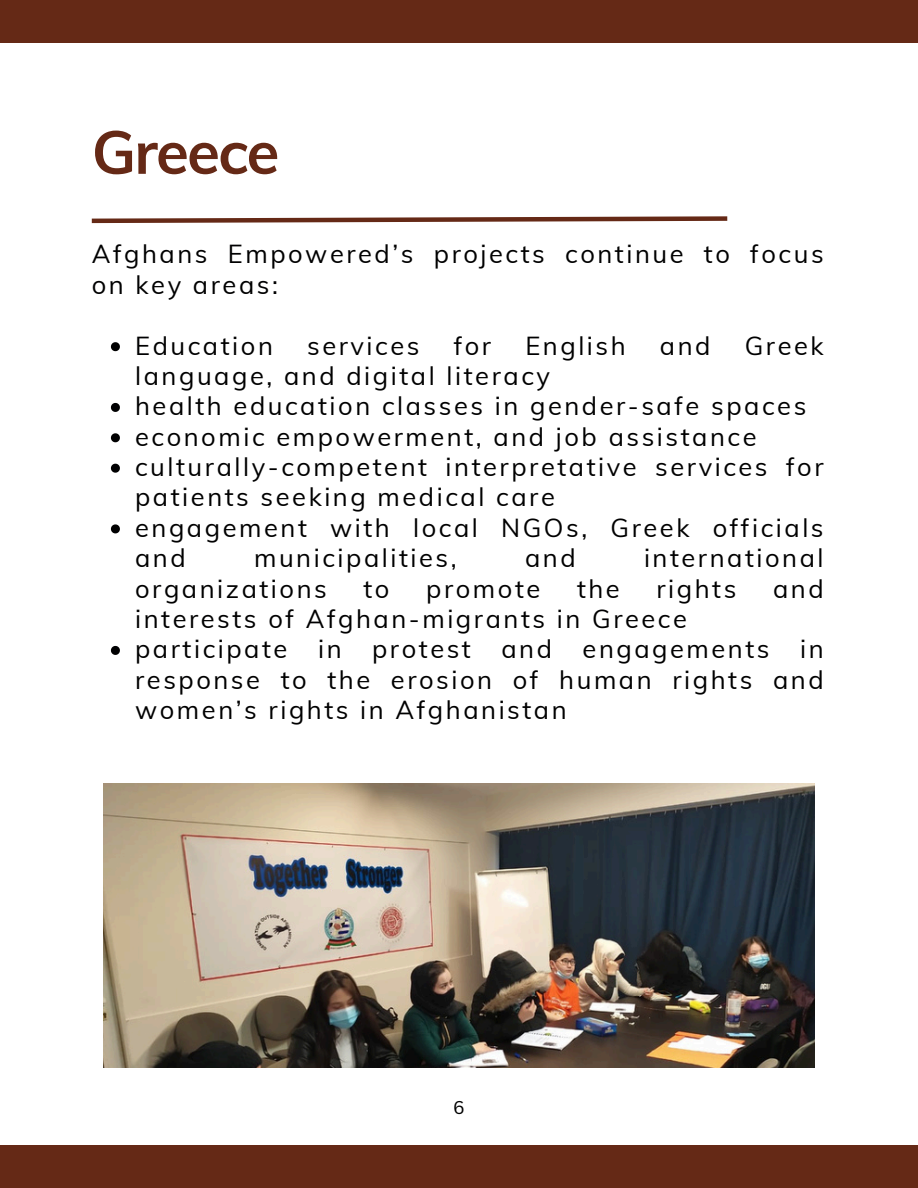
<style>
.page{position:relative;width:918px;height:1188px;background:#fff}
.page>*{position:absolute;margin:0;border:0;box-sizing:border-box;transform-origin:0 0}
.t1{font:700 60px "Muli";letter-spacing:-.03em;color:#652916}
.t2{font:25.5px/30.3px "Muli";letter-spacing:.1em;color:#000001}
.t3{font:18px "Canva Sans";color:#000001}
</style>
<div class="page">
<img style="left:103px;top:783px;width:711px;height:285px">
<svg style="left:91px;top:216px;width:637px;height:8px"></svg>
<div style="left:0;top:0;width:918px;height:43px;background:#652916"></div>
<svg style="left:111px;top:342px;width:9px;height:9px"></svg>
<svg style="left:111px;top:403px;width:9px;height:9px"></svg>
<svg style="left:111px;top:433px;width:9px;height:9px"></svg>
<svg style="left:111px;top:464px;width:9px;height:9px"></svg>
<svg style="left:111px;top:524px;width:9px;height:9px"></svg>
<svg style="left:111px;top:646px;width:9px;height:9px"></svg>
<div style="left:0;top:1145px;width:918px;height:43px;background:#652916"></div>
<p class="t1" style="left:92px;top:114px;width:189px">Greece</p>
<p class="t2" style="left:92px;top:239px;width:733px">Afghans Empowered’s projects continue to focus on key areas:</p>
<p class="t2" style="left:135px;top:330px;width:139px">Education</p>
<p class="t2" style="left:307px;top:330px;width:114px">services</p>
<p class="t2" style="left:454px;top:330px;width:39px">for</p>
<p class="t2" style="left:525px;top:330px;width:102px">English</p>
<p class="t2" style="left:660px;top:330px;width:52px">and</p>
<p class="t2" style="left:745px;top:330px;width:80px">Greek</p>
<p class="t2" style="left:135px;top:360px;width:416px">language, and digital literacy</p>
<p class="t2" style="left:135px;top:391px;width:673px">health education classes in gender-safe spaces</p>
<p class="t2" style="left:135px;top:421px;width:623px">economic empowerment, and job assistance</p>
<p class="t2" style="left:135px;top:451px;width:690px">culturally-competent interpretative services for patients seeking medical care</p>
<p class="t2" style="left:135px;top:512px;width:690px">engagement with local NGOs, Greek officials and</p>
<p class="t2" style="left:254px;top:542px;width:204px">municipalities,</p>
<p class="t2" style="left:525px;top:542px;width:52px">and</p>
<p class="t2" style="left:644px;top:542px;width:181px">international</p>
<p class="t2" style="left:135px;top:573px;width:193px">organizations</p>
<p class="t2" style="left:363px;top:573px;width:28px">to</p>
<p class="t2" style="left:426px;top:573px;width:116px">promote</p>
<p class="t2" style="left:577px;top:573px;width:44px">the</p>
<p class="t2" style="left:656px;top:573px;width:81px">rights</p>
<p class="t2" style="left:773px;top:573px;width:52px">and</p>
<p class="t2" style="left:135px;top:603px;width:553px">interests of Afghan-migrants in Greece</p>
<p class="t2" style="left:135px;top:634px;width:690px;text-align:justify">participate in protest and engagements in response to the erosion of human rights and women’s rights in Afghanistan</p>
<p class="t3" style="left:453px;top:1094px;width:13px">6</p>
</div>
